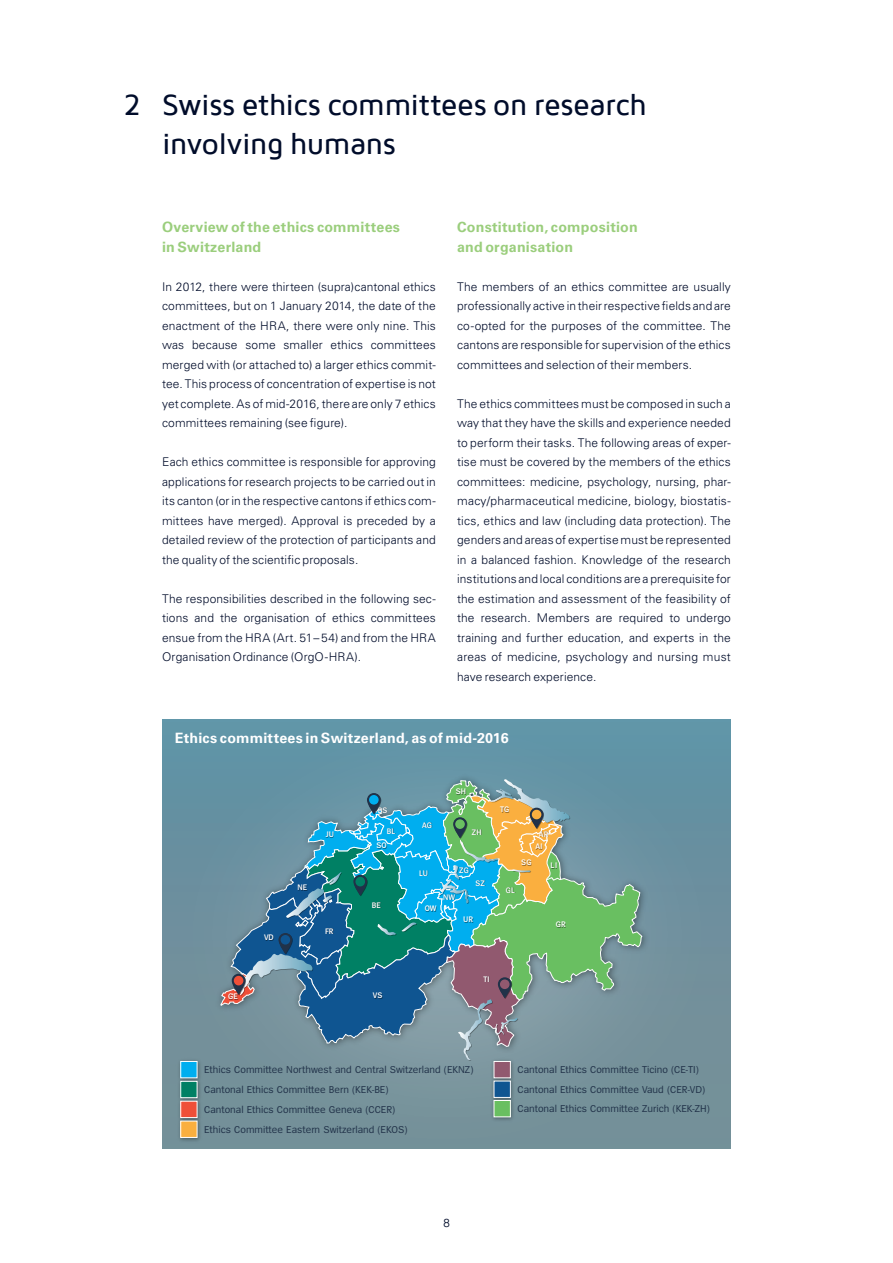
<style>
.page{position:relative;width:893px;height:1263px;background:#fff}
.page>*{position:absolute;margin:0;border:0;box-sizing:border-box;transform-origin:0 0}
.t1{font:500 30px/39px "Maven Pro";letter-spacing:-.015em;color:#000c2a}
.t2{font:700 14.25px/19.5px "Univers LT";letter-spacing:.015em;color:#9bce7d}
.t3{font:700 14.25px "Univers LT";letter-spacing:.015em;color:#fff}
.t4{font:300 12px/19.5px "Univers LT";letter-spacing:.01em;color:#000c2a;text-align:justify}
.t5{font:12px "Maven Pro";color:#000c2a}
.t6{font:10.35px/19.8px "Spiegel";color:#213249}
.t7{font:600 8.4px "Spiegel";color:#fff}
</style>
<div class="page">
<div style="left:162px;top:720px;width:569px;height:429px;background:linear-gradient(to right,#6d939f,#6e929f)"></div>
<img style="left:176px;top:1056px;width:28px;height:20px">
<div style="left:181px;top:1061px;width:16px;height:17px;background:#00aeef"></div>
<div style="left:180px;top:1061px;width:17px;height:17px;border:1px solid #fff"></div>
<img style="left:176px;top:1076px;width:28px;height:20px">
<div style="left:181px;top:1081px;width:16px;height:17px;background:#008064"></div>
<div style="left:180px;top:1081px;width:17px;height:17px;border:1px solid #fff"></div>
<img style="left:176px;top:1096px;width:28px;height:20px">
<div style="left:181px;top:1101px;width:16px;height:16px;background:#ef4f38"></div>
<div style="left:180px;top:1101px;width:17px;height:17px;border:1px solid #fff"></div>
<img style="left:176px;top:1116px;width:28px;height:28px">
<div style="left:181px;top:1121px;width:16px;height:16px;background:#faaf3f"></div>
<div style="left:180px;top:1121px;width:17px;height:17px;border:1px solid #fff"></div>
<img style="left:489px;top:1061px;width:28px;height:15px">
<div style="left:494px;top:1061px;width:16px;height:17px;background:#91596f"></div>
<div style="left:494px;top:1061px;width:17px;height:17px;border:1px solid #fff"></div>
<img style="left:489px;top:1076px;width:28px;height:19px">
<div style="left:494px;top:1081px;width:16px;height:16px;background:#0f5591"></div>
<div style="left:494px;top:1081px;width:17px;height:17px;border:1px solid #fff"></div>
<img style="left:489px;top:1095px;width:28px;height:28px">
<div style="left:494px;top:1100px;width:16px;height:17px;background:#69bf61"></div>
<div style="left:494px;top:1100px;width:17px;height:17px;border:1px solid #fff"></div>
<img style="left:211px;top:771px;width:442px;height:287px">
<svg style="left:220px;top:779px;width:423px;height:282px;background:#609598"></svg>
<div style="left:500px;top:979px;width:10px;height:10px;background:#91596f;border-radius:50%"></div>
<h1 class="t1" style="left:162px;top:86px;width:486px;text-indent:-39px">2 Swiss ethics committees on research involving humans</h1>
<p class="t2" style="left:162px;top:218px;width:239px">Overview of the ethics committees in Switzerland</p>
<p class="t4" style="left:162px;top:277px;width:275px">In 2012, there were thirteen (supra)cantonal ethics committees, but on 1 January 2014, the date of the enactment of the HRA, there were only nine. This was because some smaller ethics committees merged with (or attached to) a larger ethics commit&shy;tee. This process of concentration of expertise is not yet complete. As of mid-2016, there are only 7 ethics committees remaining (see figure).</p>
<p class="t4" style="left:162px;top:452px;width:275px">Each ethics committee is responsible for approving applications for research projects to be carried out in its canton (or in the respective cantons if ethics com&shy;mittees have merged). Approval is preceded by a detailed review of the protection of participants and the quality of the scientific proposals.</p>
<p class="t4" style="left:162px;top:589px;width:275px">The responsibilities described in the following sec&shy;tions and the organisation of ethics committees ensue from the HRA (Art. 51– 54) and from the HRA Organisation Ordinance (OrgO-HRA).</p>
<p class="t2" style="left:457px;top:218px;width:182px">Constitution, composition and organisation</p>
<p class="t4" style="left:457px;top:277px;width:275px">The members of an ethics committee are usually professionally active in their respective fields and are co-opted for the purposes of the committee. The cantons are responsible for supervision of the ethics committees and selection of their members.</p>
<p class="t4" style="left:457px;top:394px;width:275px">The ethics committees must be composed in such a way that they have the skills and experience needed to perform their tasks. The following areas of exper&shy;tise must be covered by the members of the ethics committees: medicine, psychology, nursing, phar&shy;macy/pharmaceutical medicine, biology, biostatis&shy;tics, ethics and law (including data protection). The genders and areas of expertise must be represented in a balanced fashion. Knowledge of the research institutions and local conditions are a prerequisite for the estimation and assessment of the feasibility of the research. Members are required to undergo training and further education, and experts in the areas of medicine, psychology and nursing must have research experience.</p>
<p class="t3" style="left:175px;top:730px;width:335px">Ethics committees in Switzerland, as of mid-2016</p>
<p class="t7" style="left:264px;top:933px;width:11px">VD</p>
<p class="t7" style="left:297px;top:883px;width:11px">NE</p>
<p class="t7" style="left:326px;top:830px;width:10px">JU</p>
<p class="t7" style="left:325px;top:927px;width:10px">FR</p>
<p class="t7" style="left:378px;top:806px;width:11px">BS</p>
<p class="t7" style="left:387px;top:827px;width:10px">BL</p>
<p class="t7" style="left:376px;top:841px;width:12px">SO</p>
<p class="t7" style="left:372px;top:900px;width:10px">BE</p>
<p class="t7" style="left:228px;top:992px;width:11px">GE</p>
<p class="t7" style="left:373px;top:991px;width:11px">VS</p>
<p class="t7" style="left:422px;top:820px;width:11px">AG</p>
<p class="t7" style="left:456px;top:787px;width:12px">SH</p>
<p class="t7" style="left:472px;top:827px;width:11px">ZH</p>
<p class="t7" style="left:419px;top:869px;width:10px">LU</p>
<p class="t7" style="left:459px;top:866px;width:11px">ZG</p>
<p class="t7" style="left:443px;top:893px;width:14px">NW</p>
<p class="t7" style="left:475px;top:878px;width:11px">SZ</p>
<p class="t7" style="left:425px;top:904px;width:13px">OW</p>
<p class="t7" style="left:463px;top:915px;width:12px">UR</p>
<p class="t7" style="left:500px;top:805px;width:11px">TG</p>
<p class="t7" style="left:539px;top:830px;width:11px">AR</p>
<p class="t7" style="left:536px;top:842px;width:8px">AI</p>
<p class="t7" style="left:521px;top:858px;width:12px">SG</p>
<p class="t7" style="left:550px;top:861px;width:8px">LI</p>
<p class="t7" style="left:506px;top:886px;width:10px">GL</p>
<p class="t7" style="left:556px;top:920px;width:12px">GR</p>
<p class="t7" style="left:483px;top:975px;width:8px">TI</p>
<p class="t6" style="left:204px;top:1060px;width:271px">Ethics Committee Northwest and Central Switzerland (EKNZ)<br>Cantonal Ethics Committee Bern (KEK-BE)<br>Cantonal Ethics Committee Geneva (CCER)<br>Ethics Committee Eastern Switzerland (EKOS)</p>
<p class="t6" style="left:517px;top:1060px;width:194px">Cantonal Ethics Committee Ticino (CE-TI)<br>Cantonal Ethics Committee Vaud (CER-VD)<br>Cantonal Ethics Committee Zurich (KEK-ZH)</p>
<p class="t5" style="left:443px;top:1216px;width:8px">8</p>
</div>
